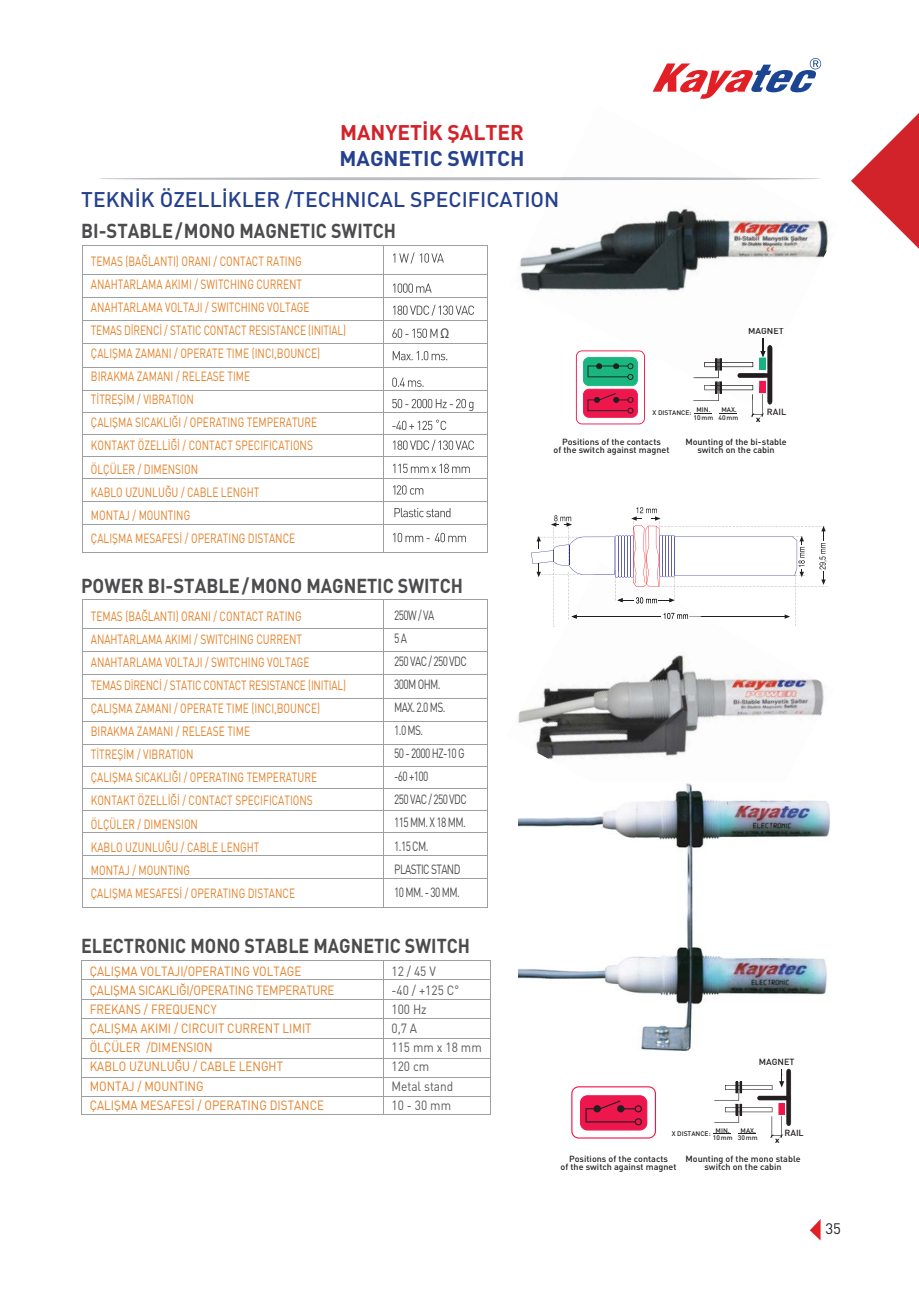
<style>
.page{position:relative;width:919px;height:1289px;background:#fff}
.page>*{position:absolute;margin:0;border:0;box-sizing:border-box;transform-origin:0 0}
.t1{font:21px "DINT Medium";color:#25408e}
.t2{font:21px "DINT Bold";color:#d2232a}
.t3{font:21px "DINT Bold";color:#25408e}
.t4{font:19.95px "DINT Bold";color:#4c4c4e;scale:.92 1}
.t5{font:19.95px "DINT Bold";color:#4c4c4e;scale:.89 1}
.t6{font:15px "DINT";color:#231f20}
.t7{font:13.2px/23.1px "DINT";color:#e47f25;scale:.76 1}
.t8{font:13.2px/19px "DINT";color:#e47f25;scale:.88 1}
.t9{font:13.2px/23.1px "DINT";letter-spacing:-.06em;color:#4c4c4e;scale:.76 1}
.t10{font:13.2px/19px "DINT";color:#58595b;scale:.9 1}
.t11{font:8.85px/8.1px "DINT Medium";color:#231f20;text-align:center}
.t12{font:6.6px/7.8px "DINT Medium";color:#231f20;text-align:center}
.s1{font-family:"Arial"}
</style>
<div class="page">
<svg style="left:652px;top:58px;width:169px;height:41px"></svg>
<hr style="left:98px;top:177px;width:723px;height:3px;background:#bbbdc0;border-radius:50%">
<svg style="left:851px;top:114px;width:67px;height:134px"></svg>
<svg style="left:810px;top:1220px;width:10px;height:20px"></svg>
<hr style="left:487px;top:245px;width:1px;height:308px;background:#9d9fa1">
<hr style="left:82px;top:246px;width:1px;height:306px;background:#9d9fa1">
<hr style="left:383px;top:246px;width:1px;height:306px;background:#9d9fa1">
<hr style="left:383px;top:600px;width:1px;height:306px;background:#9d9fa1">
<hr style="left:82px;top:245px;width:406px;height:1px;background:#9d9fa1">
<hr style="left:82px;top:274px;width:406px;height:1px;background:#9d9fa1">
<hr style="left:82px;top:297px;width:406px;height:1px;background:#9d9fa1">
<hr style="left:82px;top:320px;width:406px;height:1px;background:#9d9fa1">
<hr style="left:82px;top:344px;width:406px;height:1px;background:#9d9fa1">
<hr style="left:82px;top:367px;width:406px;height:1px;background:#9d9fa1">
<hr style="left:82px;top:390px;width:406px;height:1px;background:#9d9fa1">
<hr style="left:82px;top:412px;width:406px;height:1px;background:#9d9fa1">
<hr style="left:82px;top:434px;width:406px;height:1px;background:#9d9fa1">
<hr style="left:82px;top:456px;width:406px;height:1px;background:#9d9fa1">
<hr style="left:82px;top:478px;width:406px;height:1px;background:#9d9fa1">
<hr style="left:82px;top:501px;width:406px;height:1px;background:#9d9fa1">
<hr style="left:82px;top:524px;width:406px;height:1px;background:#9d9fa1">
<hr style="left:82px;top:552px;width:406px;height:1px;background:#9d9fa1">
<hr style="left:490px;top:960px;width:1px;height:154px;background:#9d9fa1">
<hr style="left:81px;top:960px;width:1px;height:154px;background:#9d9fa1">
<hr style="left:383px;top:960px;width:1px;height:154px;background:#9d9fa1">
<hr style="left:81px;top:960px;width:409px;height:1px;background:#9d9fa1">
<hr style="left:81px;top:979px;width:409px;height:1px;background:#9d9fa1">
<hr style="left:81px;top:999px;width:409px;height:1px;background:#9d9fa1">
<hr style="left:81px;top:1018px;width:409px;height:1px;background:#9d9fa1">
<hr style="left:81px;top:1038px;width:409px;height:1px;background:#9d9fa1">
<hr style="left:81px;top:1057px;width:409px;height:1px;background:#9d9fa1">
<hr style="left:81px;top:1077px;width:409px;height:1px;background:#9d9fa1">
<hr style="left:81px;top:1096px;width:409px;height:1px;background:#9d9fa1">
<hr style="left:81px;top:1114px;width:409px;height:1px;background:#9d9fa1">
<svg style="left:571px;top:1086px;width:85px;height:52px"></svg>
<svg style="left:713px;top:1068px;width:78px;height:74px"></svg>
<svg style="left:393px;top:252px;width:51px;height:11px"></svg>
<svg style="left:393px;top:283px;width:38px;height:10px"></svg>
<svg style="left:392px;top:351px;width:55px;height:9px"></svg>
<svg style="left:392px;top:377px;width:31px;height:10px"></svg>
<svg style="left:392px;top:399px;width:81px;height:12px"></svg>
<svg style="left:392px;top:419px;width:54px;height:11px"></svg>
<svg style="left:393px;top:439px;width:81px;height:11px"></svg>
<svg style="left:393px;top:304px;width:81px;height:12px"></svg>
<svg style="left:393px;top:463px;width:76px;height:10px"></svg>
<svg style="left:393px;top:485px;width:30px;height:9px"></svg>
<svg style="left:394px;top:508px;width:56px;height:9px"></svg>
<svg style="left:393px;top:533px;width:73px;height:9px"></svg>
<hr style="left:487px;top:599px;width:1px;height:308px;background:#9d9fa1">
<hr style="left:82px;top:600px;width:1px;height:306px;background:#9d9fa1">
<hr style="left:82px;top:599px;width:406px;height:1px;background:#9d9fa1">
<hr style="left:82px;top:628px;width:406px;height:1px;background:#9d9fa1">
<hr style="left:82px;top:651px;width:406px;height:1px;background:#9d9fa1">
<hr style="left:82px;top:674px;width:406px;height:1px;background:#9d9fa1">
<hr style="left:82px;top:697px;width:406px;height:1px;background:#9d9fa1">
<hr style="left:82px;top:721px;width:406px;height:1px;background:#9d9fa1">
<hr style="left:82px;top:744px;width:406px;height:1px;background:#9d9fa1">
<hr style="left:82px;top:766px;width:406px;height:1px;background:#9d9fa1">
<hr style="left:82px;top:788px;width:406px;height:1px;background:#9d9fa1">
<hr style="left:82px;top:810px;width:406px;height:1px;background:#9d9fa1">
<hr style="left:82px;top:832px;width:406px;height:1px;background:#9d9fa1">
<hr style="left:82px;top:855px;width:406px;height:1px;background:#9d9fa1">
<hr style="left:82px;top:878px;width:406px;height:1px;background:#9d9fa1">
<hr style="left:82px;top:906px;width:406px;height:1px;background:#9d9fa1">
<img style="left:508px;top:177px;width:322px;height:228px">
<img style="left:560px;top:177px;width:187px;height:3px">
<svg style="left:576px;top:350px;width:69px;height:74px"></svg>
<svg style="left:693px;top:338px;width:79px;height:84px"></svg>
<img style="left:748px;top:328px;width:35px;height:6px">
<img style="left:518px;top:586px;width:310px;height:174px">
<svg style="left:531px;top:507px;width:296px;height:119px"></svg>
<img style="left:518px;top:783px;width:312px;height:267px">
<svg style="left:392px;top:328px;width:46px;height:10px"></svg>
<h1 class="t2" style="left:340px;top:121px;width:185px">MANYETİK ŞALTER</h1>
<h1 class="t3" style="left:339px;top:146px;width:186px">MAGNETIC SWITCH</h1>
<h1 class="t1" style="left:81px;top:192px;width:479px">TEKNİK ÖZELLİKLER /TECHNICAL SPECIFICATION</h1>
<h2 class="t4" style="left:81px;top:220px;width:344px">BI-STABLE/MONO MAGNETIC SWITCH</h2>
<p class="t7" style="left:91px;top:251px;width:337px">TEMAS (BAĞLANTI) ORANI / CONTACT RATING ANAHTARLAMA AKIMI / SWITCHING CURRENT ANAHTARLAMA VOLTAJI / SWITCHING VOLTAGE<br>TEMAS DİRENCİ / STATIC CONTACT RESISTANCE (INITIAL)<br>ÇALIŞMA ZAMANI / OPERATE TIME (INCI,BOUNCE)<br>BIRAKMA ZAMANI / RELEASE TIME<br>TİTREŞİM / VIBRATION<br>ÇALIŞMA SICAKLIĞI / OPERATING TEMPERATURE KONTAKT ÖZELLİĞİ / CONTACT SPECIFICATIONS ÖLÇÜLER / DIMENSION<br>KABLO UZUNLUĞU / CABLE LENGHT<br>MONTAJ / MOUNTING<br>ÇALIŞMA MESAFESİ / OPERATING DISTANCE</p>
<h2 class="t4" style="left:81px;top:575px;width:416px">POWER BI-STABLE/MONO MAGNETIC SWITCH</h2>
<p class="t7" style="left:91px;top:606px;width:337px">TEMAS (BAĞLANTI) ORANI / CONTACT RATING ANAHTARLAMA AKIMI / SWITCHING CURRENT ANAHTARLAMA VOLTAJI / SWITCHING VOLTAGE<br>TEMAS DİRENCİ / STATIC CONTACT RESISTANCE (INITIAL)<br>ÇALIŞMA ZAMANI / OPERATE TIME (INCI,BOUNCE)<br>BIRAKMA ZAMANI / RELEASE TIME<br>TİTREŞİM / VIBRATION<br>ÇALIŞMA SICAKLIĞI / OPERATING TEMPERATURE KONTAKT ÖZELLİĞİ / CONTACT SPECIFICATIONS ÖLÇÜLER / DIMENSION<br>KABLO UZUNLUĞU / CABLE LENGHT<br>MONTAJ / MOUNTING<br>ÇALIŞMA MESAFESİ / OPERATING DISTANCE</p>
<h2 class="t5" style="left:81px;top:934px;width:438px">ELECTRONIC MONO STABLE MAGNETIC SWITCH</h2>
<p class="t9" style="left:394px;top:605px;width:97px">250W / VA<br>5 A<br>250 VAC / 250 VDC<br>300M OHM.<br>MAX. 2.0 MS.<br>1.0 MS.<br>50 - 2000 HZ-10 G -60 +100<br>250 VAC / 250 VDC<br>115 MM. X 18 MM.<br>1.15 CM.<br>PLASTIC STAND<br>10 MM. - 30 MM.</p>
<p class="t8" style="left:90px;top:963px;width:280px">ÇALIŞMA VOLTAJI/OPERATING VOLTAGE<br>ÇALIŞMA SICAKLIĞI/OPERATING TEMPERATURE<br>FREKANS / FREQUENCY<br>ÇALIŞMA AKIMI / CIRCUIT CURRENT LIMIT<br>ÖLÇÜLER /DIMENSION<br>KABLO UZUNLUĞU / CABLE LENGHT<br>MONTAJ / MOUNTING<br>ÇALIŞMA MESAFESİ / OPERATING DISTANCE</p>
<p class="t10" style="left:391px;top:963px;width:102px">12 / 45 V<br>-40 / +125 C<span class="s1">°<br></span>100 Hz<br>0,7 A<br>115 mm x 18 mm<br>120 cm<br>Metal stand<br>10 - 30 mm</p>
<p class="t11" style="left:748px;top:328px;width:37px">MAGNET</p>
<p class="t12" style="left:696px;top:406px;width:16px">MIN.</p>
<p class="t11" style="left:766px;top:408px;width:21px">RAIL</p>
<p class="t12" style="left:693px;top:414px;width:21px">10 mm</p>
<p class="t12" style="left:718px;top:406px;width:21px">MAX.<br>40 mm</p>
<p class="t12" style="left:652px;top:410px;width:40px">X DISTANCE:</p>
<p class="t11" style="left:553px;top:438px;width:117px">Positions of the contacts<br>of the switch against magnet</p>
<p class="t11" style="left:685px;top:438px;width:103px">Mounting of the bi-stable switch on the cabin</p>
<p class="t11" style="left:758px;top:1058px;width:37px">MAGNET</p>
<p class="t12" style="left:712px;top:1127px;width:21px">MIN.<br>10 mm</p>
<p class="t12" style="left:737px;top:1127px;width:21px">MAX.<br>30 mm</p>
<p class="t12" style="left:671px;top:1130px;width:40px">X DISTANCE:</p>
<p class="t11" style="left:784px;top:1129px;width:21px">RAIL</p>
<p class="t11" style="left:560px;top:1155px;width:117px">Positions of the contacts<br>of the switch against magnet</p>
<p class="t11" style="left:685px;top:1155px;width:117px">Mounting of the mono stable switch on the cabin</p>
<p class="t6" style="left:825px;top:1223px;width:17px">35</p>
</div>
